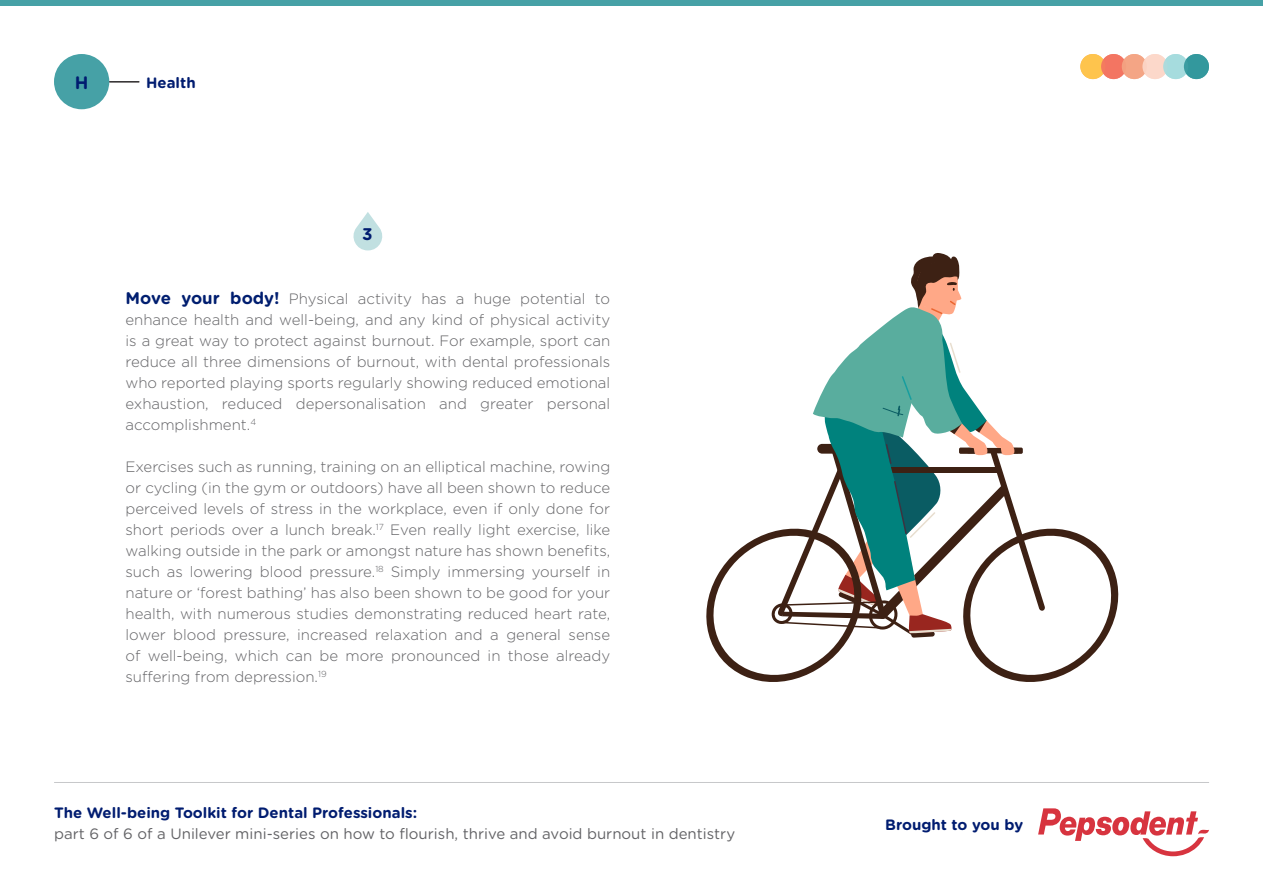
<style>
.page{position:relative;width:1263px;height:893px;background:#fff}
.page>*{position:absolute;margin:0;border:0;box-sizing:border-box;transform-origin:0 0}
.t1{font:700 18px "Gotham Rounded";color:#001c70}
.t2{font:700 16.8px "Gotham Rounded";color:#001c6f}
.t3{font:300 15px/21px "Gotham HTF";color:#636366;text-align:justify}
.t4{font:15px "Gotham Rounded";color:#636366}
.t5{font:700 15px "Gotham Rounded";color:#001c70}
.s1{font-family:"Gotham Rounded";font-weight:700;font-size:16.8px;color:#001e70}
</style>
<div class="page">
<hr style="left:54px;top:782px;width:1155px;height:1px;background:#c7c8ca">
<div style="left:54px;top:54px;width:55px;height:55px;background:#46a1a6;border-radius:50%"></div>
<div style="left:0;top:0;width:1263px;height:6px;background:#46a1a6"></div>
<hr style="left:109px;top:82px;width:30px;height:1px;background:#231f20">
<div style="left:1080px;top:54px;width:25px;height:25px;background:#ffc74f;border-radius:50%"></div>
<div style="left:1101px;top:54px;width:25px;height:25px;background:#f37461;border-radius:50%"></div>
<div style="left:1122px;top:54px;width:25px;height:25px;background:#f4a584;border-radius:50%"></div>
<div style="left:1142px;top:54px;width:25px;height:25px;background:#fcd8ca;border-radius:50%"></div>
<div style="left:1163px;top:54px;width:25px;height:25px;background:#a6dcde;border-radius:50%"></div>
<div style="left:1184px;top:54px;width:25px;height:25px;background:#31979c;border-radius:50%"></div>
<svg style="left:1038px;top:808px;width:171px;height:48px"></svg>
<svg style="left:353px;top:212px;width:30px;height:38px"></svg>
<svg style="left:706px;top:253px;width:413px;height:429px"></svg>
<p class="t1" style="left:75px;top:69px;width:15px">H</p>
<p class="t5" style="left:146px;top:71px;width:51px">Health</p>
<p class="t2" style="left:362px;top:221px;width:12px">3</p>
<p class="t3" style="left:125px;top:288px;width:486px"><span class="s1">Move your body!</span> Physical activity has a huge potential to enhance health and well-being, and any kind of physical activity is a great way to protect against burnout. For example, sport can reduce all three dimensions of burnout, with dental professionals who reported playing sports regularly showing reduced emotional exhaustion, reduced depersonalisation and greater personal accomplishment.<sup>4</sup></p>
<p class="t3" style="left:125px;top:456px;width:486px">Exercises such as running, training on an elliptical machine, rowing or cycling (in the gym or outdoors) have all been shown to reduce perceived levels of stress in the workplace, even if only done for short periods over a lunch break.<sup>17</sup> Even really light exercise, like walking outside in the park or amongst nature has shown benefits, such as lowering blood pressure.<sup>18</sup> Simply immersing yourself in nature or ‘forest bathing’ has also been shown to be good for your health, with numerous studies demonstrating reduced heart rate, lower blood pressure, increased relaxation and a general sense of well-being, which can be more pronounced in those already suffering from depression.<sup>19</sup></p>
<p class="t5" style="left:54px;top:802px;width:365px">The Well-being Toolkit for Dental Professionals:</p>
<p class="t4" style="left:54px;top:824px;width:682px">part 6 of 6 of a Unilever mini-series on how to flourish, thrive and avoid burnout in dentistry</p>
<p class="t5" style="left:885px;top:813px;width:139px">Brought to you by</p>
</div>
